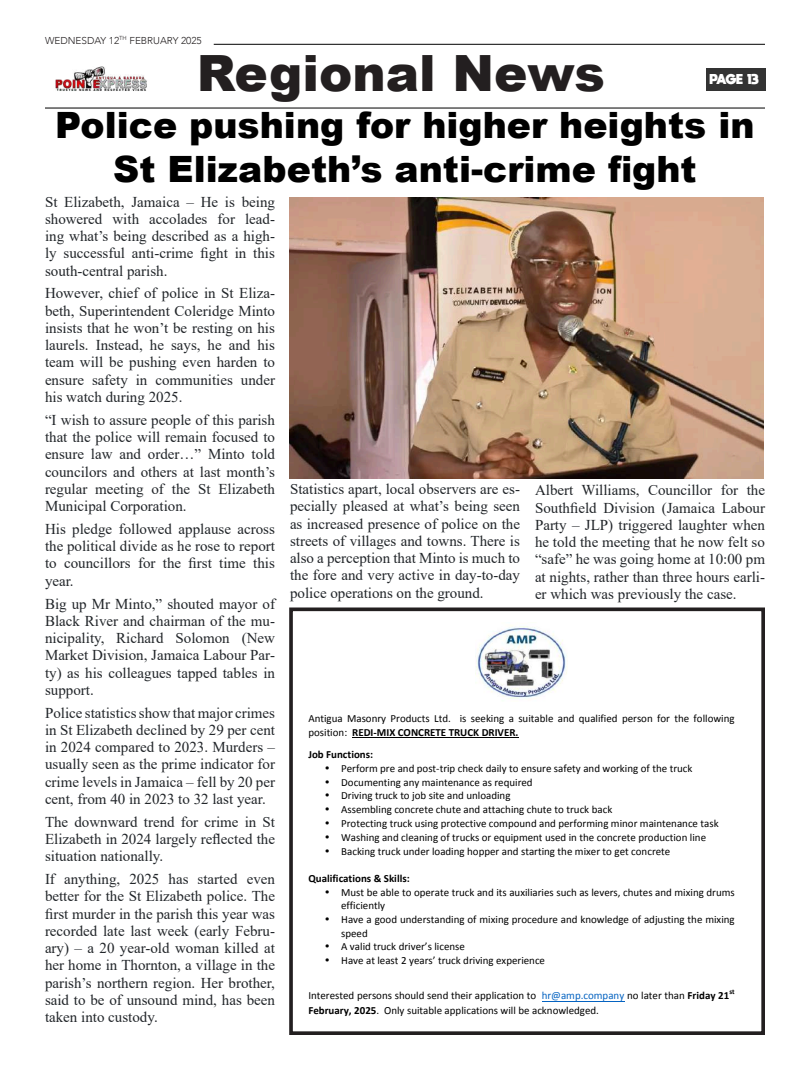
<style>
.page{position:relative;width:810px;height:1080px;background:#fff}
.page>*{position:absolute;margin:0;border:0;box-sizing:border-box;transform-origin:0 0}
.t1{font:900 50px "Arial";color:#231f20}
.t2{font:900 36.25px/43.5px "Arial";color:#000;text-align:center}
.t3{font:15px/17.2px "Times New Roman";color:#212529;text-align:justify}
.t4{font:10.88px/14.6px "Calibri";color:#000}
.t5{font:700 10.88px "Calibri";color:#000}
.t6{font:300 10px "Avenir";color:#231f20}
.t7{font:800 10px "moon get";letter-spacing:-.055em;color:#fff}
.t8{font:700 7.25px "Calibri";color:#000}
.s1{font-weight:700}
.s2{color:#0563c1}
</style>
<div class="page">
<hr style="left:45px;top:107px;width:720px;height:2px;background:#333">
<hr style="left:214px;top:44px;width:551px;height:1px;background:#333">
<div style="left:706px;top:68px;width:60px;height:23px;background:#333"></div>
<img style="left:55px;top:66px;width:92px;height:25px">
<img style="left:289px;top:198px;width:474px;height:280px">
<hr style="left:352px;top:738px;width:167px;height:1px;background:#000">
<hr style="left:542px;top:1001px;width:82px;height:1px;background:#0563c1">
<img style="left:475px;top:625px;width:92px;height:74px">
<div style="left:289px;top:607px;width:476px;height:428px;border:4px solid #231f20"></div>
<p class="t6" style="left:45px;top:34px;width:158px">WEDNESDAY 12<sup>TH</sup> FEBRUARY 2025</p>
<h1 class="t1" style="left:197px;top:37px;width:410px">Regional News</h1>
<h2 class="t2" style="left:55px;top:103px;width:701px">Police pushing for higher heights in<br>St Elizabeth’s anti-crime fight</h2>
<p class="t3" style="left:45px;top:192px;width:232px">St Elizabeth, Jamaica – He is being showered with accolades for lead&shy;ing what’s being described as a high&shy;ly successful anti-crime fight in this south-central parish.</p>
<p class="t3" style="left:45px;top:284px;width:232px">However, chief of police in St Eliza&shy;beth, Superintendent Coleridge Minto insists that he won’t be resting on his laurels. Instead, he says, he and his team will be pushing even harden to ensure safety in communities under his watch during 2025.</p>
<p class="t3" style="left:45px;top:411px;width:232px">“I wish to assure people of this parish that the police will remain focused to ensure law and order…” Minto told councilors and others at last month’s regular meeting of the St Elizabeth Municipal Corporation.</p>
<p class="t3" style="left:45px;top:520px;width:232px">His pledge followed applause across the political divide as he rose to report to councillors for the first time this year.</p>
<p class="t3" style="left:45px;top:594px;width:232px">Big up Mr Minto,” shouted mayor of Black River and chairman of the mu&shy;nicipality, Richard Solomon (New Market Division, Jamaica Labour Par&shy;ty) as his colleagues tapped tables in support.</p>
<p class="t3" style="left:45px;top:704px;width:232px">Police statistics show that major crimes in St Elizabeth declined by 29 per cent in 2024 compared to 2023. Murders – usually seen as the prime indicator for crime levels in Jamaica – fell by 20 per cent, from 40 in 2023 to 32 last year.</p>
<p class="t3" style="left:45px;top:813px;width:232px">The downward trend for crime in St Elizabeth in 2024 largely reflected the situation nationally.</p>
<p class="t3" style="left:45px;top:870px;width:232px">If anything, 2025 has started even better for the St Elizabeth police. The first murder in the parish this year was recorded late last week (early Febru&shy;ary) – a 20 year-old woman killed at her home in Thornton, a village in the parish’s northern region. Her brother, said to be of unsound mind, has been taken into custody.</p>
<p class="t7" style="left:710px;top:72px;width:50px">PAGE 13</p>
<p class="t3" style="left:290px;top:480px;width:232px">Statistics apart, local observers are es&shy;pecially pleased at what’s being seen as increased presence of police on the streets of villages and towns. There is also a perception that Minto is much to the fore and very active in day-to-day police operations on the ground.</p>
<p class="t3" style="left:535px;top:481px;width:232px">Albert Williams, Councillor for the Southfield Division (Jamaica Labour Party – JLP) triggered laughter when he told the meeting that he now felt so “safe” he was going home at 10:00 pm at nights, rather than three hours earli&shy;er which was previously the case.</p>
<p class="t4" style="left:308px;top:711px;width:428px">Antigua Masonry Products Ltd. is seeking a suitable and qualified person for the following position: <span class="s1">REDI-MIX CONCRETE TRUCK DRIVER.</span></p>
<p class="t5" style="left:308px;top:747px;width:66px">Job Functions:</p>
<p class="t4" style="left:325px;top:761px;width:369px">• Perform pre and post-trip check daily to ensure safety and working of the truck</p>
<p class="t4" style="left:325px;top:775px;width:209px">• Documenting any maintenance as required</p>
<p class="t4" style="left:325px;top:789px;width:187px">• Driving truck to job site and unloading</p>
<p class="t4" style="left:325px;top:803px;width:289px">• Assembling concrete chute and attaching chute to truck back</p>
<p class="t4" style="left:325px;top:817px;width:395px">• Protecting truck using protective compound and performing minor maintenance task</p>
<p class="t4" style="left:325px;top:830px;width:383px">• Washing and cleaning of trucks or equipment used in the concrete production line</p>
<p class="t4" style="left:325px;top:844px;width:347px">• Backing truck under loading hopper and starting the mixer to get concrete</p>
<p class="t5" style="left:308px;top:872px;width:103px">Qualifications &amp; Skills:</p>
<p class="t4" style="left:341px;top:886px;width:395px;line-height:13.5px;text-indent:-16px">• Must be able to operate truck and its auxiliaries such as levers, chutes and mixing drums efficiently</p>
<p class="t4" style="left:341px;top:913px;width:395px;line-height:13.4px;text-indent:-16px">• Have a good understanding of mixing procedure and knowledge of adjusting the mixing speed</p>
<p class="t4" style="left:325px;top:939px;width:142px">• A valid truck driver’s license</p>
<p class="t4" style="left:325px;top:953px;width:222px">• Have at least 2 years’ truck driving experience</p>
<p class="t4" style="left:308px;top:988px;width:423px">Interested persons should send their application to <span class="s2">hr@amp.company</span> no later than <span class="s1">Friday 21</span></p>
<p class="t8" style="left:729px;top:987px;width:7px">st</p>
<p class="t4" style="left:308px;top:1003px;width:292px"><span class="s1">February, 2025</span>. Only suitable applications will be acknowledged.</p>
</div>
